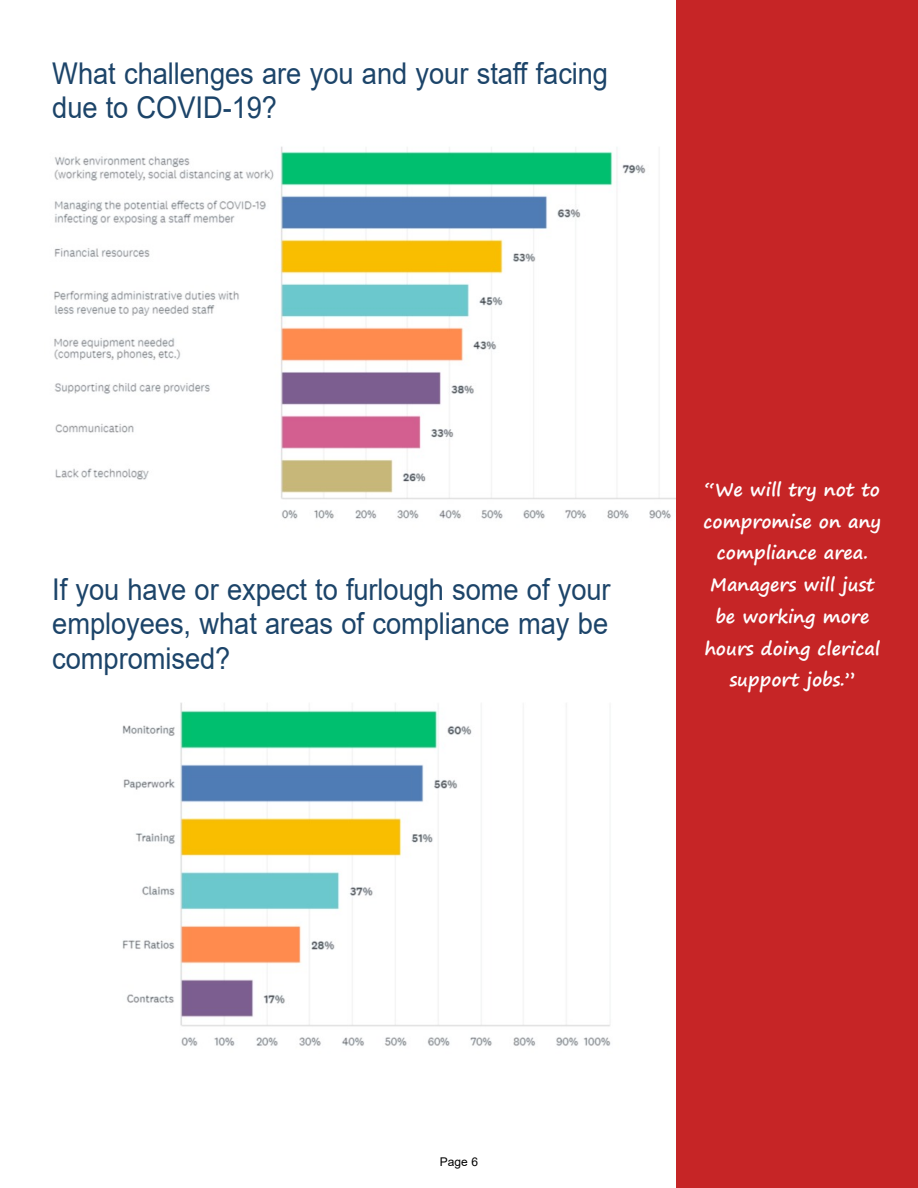
<style>
.page{position:relative;width:918px;height:1188px;background:#fff}
.page>*{position:absolute;margin:0;border:0;box-sizing:border-box;transform-origin:0 0}
.t1{font:30px/34.3px "Arial";letter-spacing:-.005em;color:#1c4469;scale:.91 1}
.t2{font:700 18px/31.8px "Segoe Print";color:#fefefe;text-align:center}
.t3{font:12px "Arial";color:#000}
</style>
<div class="page">
<img style="left:54px;top:146px;width:622px;height:373px">
<img style="left:122px;top:703px;width:489px;height:343px">
<div style="left:676px;top:0;width:242px;height:1188px;background:#c62526"></div>
<p class="t1" style="left:52px;top:59px;width:612px">What challenges are you and your staff facing due to COVID-19?</p>
<p class="t1" style="left:52px;top:575px;width:615px;text-align:justify">If you have or expect to furlough some of your employees, what areas of compliance may be compromised?</p>
<p class="t2" style="left:704px;top:475px;width:179px">“We will try not to compromise on any compliance area.<br>Managers will just be working more hours doing clerical support jobs.”</p>
<p class="t3" style="left:440px;top:1154px;width:40px">Page 6</p>
</div>
